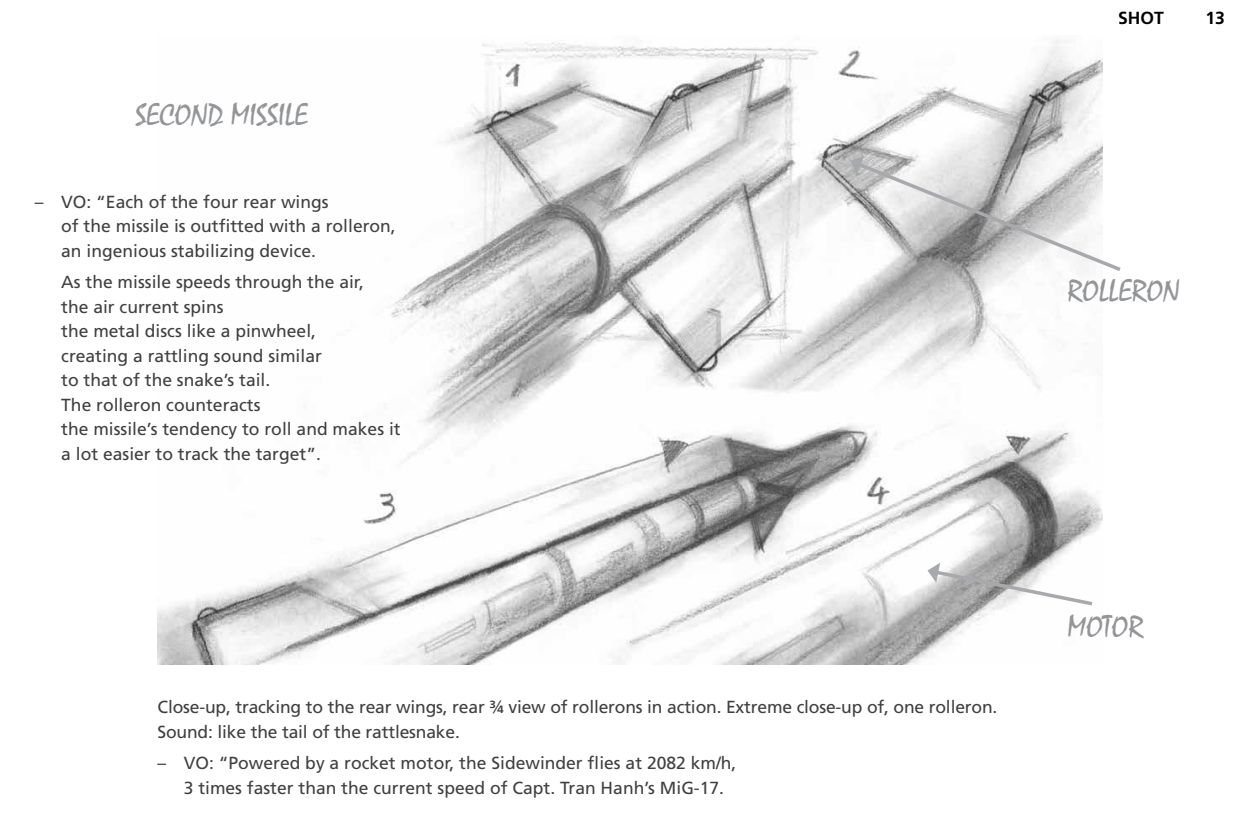
<style>
.page{position:relative;width:1260px;height:840px;background:#fff}
.page>*{position:absolute;margin:0;border:0;box-sizing:border-box;transform-origin:0 0}
.t1{font:31.5px "Mistral";color:#939598}
.t2{font:17.5px/24.5px "Frutiger LT Pro";color:#404040}
.t3{font:700 17.5px "Frutiger LT Pro";color:#000}
</style>
<div class="page">
<img style="left:158px;top:40px;width:944px;height:625px">
<svg style="left:928px;top:563px;width:168px;height:45px"></svg>
<svg style="left:850px;top:156px;width:271px;height:118px"></svg>
<h1 class="t1" style="left:135px;top:98px;width:174px">SECOND MISSILE</h1>
<p class="t2" style="left:61px;top:190px;width:336px;text-indent:-26px">– VO: “Each of the four rear wings<br>of the missile is outfitted with a rolleron, an ingenious stabilizing device.</p>
<p class="t2" style="left:61px;top:270px;width:341px">As the missile speeds through the air,<br>the air current spins<br>the metal discs like a pinwheel,<br>creating a rattling sound similar<br>to that of the snake’s tail.<br>The rolleron counteracts<br>the missile’s tendency to roll and makes it a lot easier to track the target”.</p>
<p class="t2" style="left:157px;top:695px;width:841px">Close-up, tracking to the rear wings, rear ¾ view of rollerons in action. Extreme close-up of, one rolleron.<br>Sound: like the tail of the rattlesnake.</p>
<p class="t2" style="left:184px;top:751px;width:554px;text-indent:-26px">– VO: “Powered by a rocket motor, the Sidewinder flies at 2082 km/h,<br>3 times faster than the current speed of Capt. Tran Hanh’s MiG-17.</p>
<p class="t3" style="left:1118px;top:8px;width:47px">SHOT</p>
<p class="t3" style="left:1206px;top:8px;width:21px">13</p>
<h1 class="t1" style="left:1067px;top:273px;width:114px">ROLLERON</h1>
<h1 class="t1" style="left:1067px;top:609px;width:77px">MOTOR</h1>
</div>
